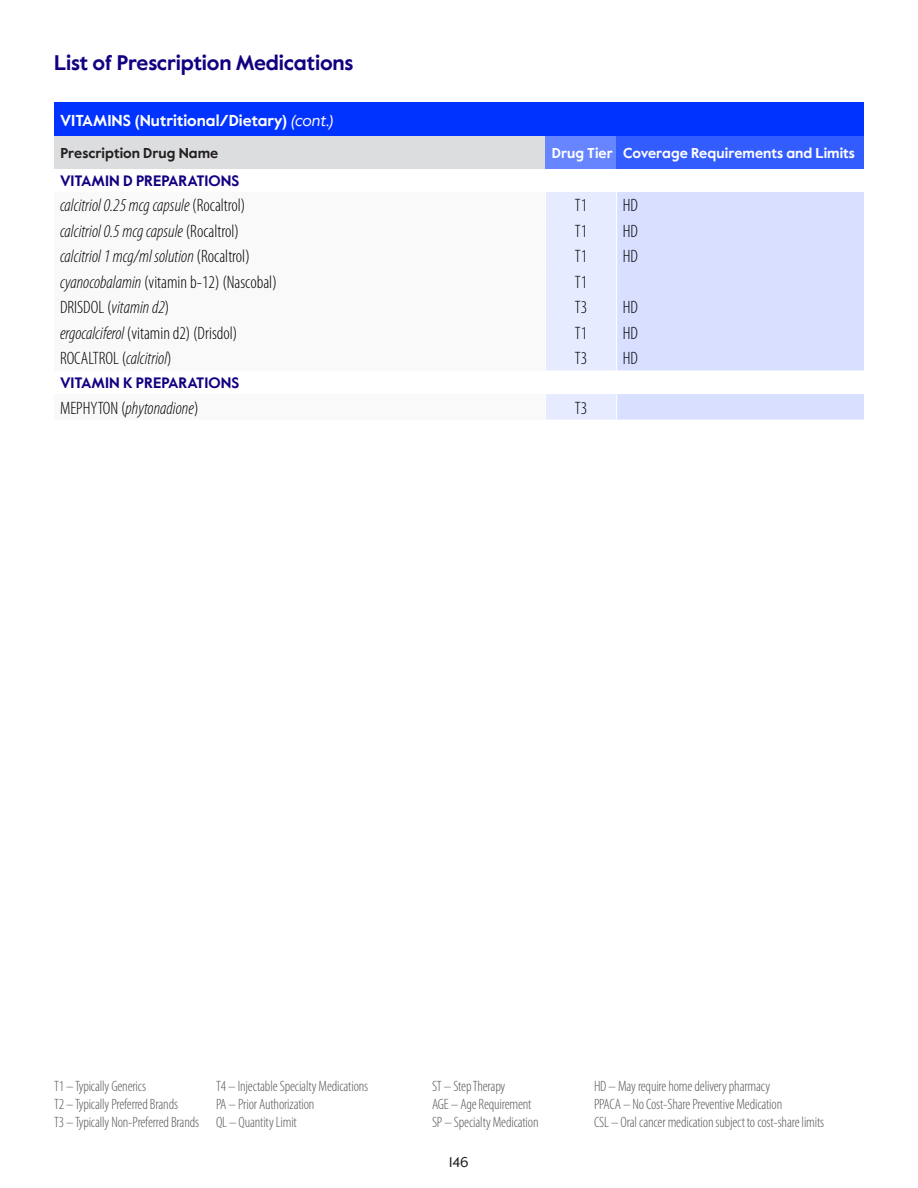
<style>
.page{position:relative;width:918px;height:1188px;background:#fff}
.page>*{position:absolute;margin:0;border:0;box-sizing:border-box;transform-origin:0 0}
.t1{font:700 21px "Value Sans Pro";letter-spacing:-.01em;color:#110081}
.t2{font:italic 300 condensed 18px "Myriad Pro";color:#000}
.table_txt{font:300 condensed 18px "Myriad Pro";color:#000}
.table_txt_left{font:300 condensed 18px "Myriad Pro";color:#000}
.Drug_list_categories{font:700 15.75px "Value Sans Pro";color:#fff}
.t3{font:300 condensed 15px "Myriad Pro";letter-spacing:-.01em;color:#57585a}
.table_subhead{font:700 15px "Value Sans Pro";color:#110081}
.Table_column_header{font:700 14.25px "Value Sans Pro";color:#fff}
.Table_column_header-2{font:700 14.25px "Value Sans Pro";color:#231f20}
.t4{font:14.25px "Value Sans Pro";color:#231f20}
.s1{font-weight:400;font-style:italic}
.s2{font-style:normal}
.s3{font-style:italic}
</style>
<div class="page">
<div style="left:54px;top:103px;width:810px;height:33px;background:#03f"></div>
<div style="left:54px;top:136px;width:491px;height:32px;background:#dcdddf"></div>
<div style="left:545px;top:136px;width:72px;height:32px;background:#6685ff"></div>
<div style="left:617px;top:136px;width:247px;height:32px;background:#335cff"></div>
<svg style="left:617px;top:192px;width:247px;height:228px;background:#dde3ff"></svg>
<svg style="left:546px;top:192px;width:70px;height:228px;background:#e8edff"></svg>
<h1 class="t1" style="left:54px;top:50px;width:301px">List of Prescription Medications</h1>
<p class="Drug_list_categories" style="left:60px;top:111px;width:275px">VITAMINS (Nutritional/Dietary) <span class="s1">(cont.)</span></p>
<p class="Table_column_header-2" style="left:60px;top:144px;width:159px">Prescription Drug Name</p>
<p class="Table_column_header" style="left:552px;top:144px;width:62px">Drug Tier</p>
<p class="Table_column_header" style="left:623px;top:144px;width:233px">Coverage Requirements and Limits</p>
<p class="table_subhead" style="left:60px;top:172px;width:181px">VITAMIN D PREPARATIONS</p>
<p class="t2" style="left:60px;top:195px;width:187px">calcitriol 0.25 mcg capsule <span class="s2">(Rocaltrol)</span></p>
<p class="table_txt" style="left:575px;top:195px;width:14px">T1</p>
<p class="table_txt_left" style="left:623px;top:195px;width:17px">HD</p>
<p class="t2" style="left:60px;top:220px;width:181px">calcitriol 0.5 mcg capsule <span class="s2">(Rocaltrol)</span></p>
<p class="table_txt" style="left:575px;top:220px;width:14px">T1</p>
<p class="table_txt_left" style="left:623px;top:220px;width:17px">HD</p>
<p class="t2" style="left:60px;top:246px;width:191px">calcitriol 1 mcg/ml solution <span class="s2">(Rocaltrol)</span></p>
<p class="table_txt" style="left:575px;top:246px;width:14px">T1</p>
<p class="table_txt_left" style="left:623px;top:246px;width:17px">HD</p>
<p class="table_txt" style="left:60px;top:271px;width:218px"><span class="s3">cyanocobalamin</span> (vitamin b-12) (Nascobal)</p>
<p class="table_txt" style="left:575px;top:271px;width:14px">T1</p>
<p class="table_txt" style="left:60px;top:297px;width:111px">DRISDOL (<span class="s3">vitamin d2</span>)</p>
<p class="table_txt" style="left:575px;top:297px;width:14px">T3</p>
<p class="table_txt_left" style="left:623px;top:297px;width:17px">HD</p>
<p class="table_txt" style="left:60px;top:322px;width:179px"><span class="s3">ergocalciferol</span> (vitamin d2) (Drisdol)</p>
<p class="table_txt" style="left:575px;top:322px;width:14px">T1</p>
<p class="table_txt_left" style="left:623px;top:322px;width:17px">HD</p>
<p class="table_txt" style="left:60px;top:348px;width:113px">ROCALTROL (<span class="s3">calcitriol</span>)</p>
<p class="table_txt" style="left:575px;top:348px;width:14px">T3</p>
<p class="table_txt_left" style="left:623px;top:348px;width:17px">HD</p>
<p class="table_subhead" style="left:60px;top:374px;width:181px">VITAMIN K PREPARATIONS</p>
<p class="t2" style="left:60px;top:397px;width:140px"><span class="s2">MEPHYTON (</span>phytonadione<span class="s2">)</span></p>
<p class="table_txt" style="left:575px;top:397px;width:14px">T3</p>
<p class="t3" style="left:54px;top:1077px;width:94px">T1 – Typically Generics</p>
<p class="t3" style="left:216px;top:1077px;width:154px">T4 – Injectable Specialty Medications</p>
<p class="t3" style="left:432px;top:1077px;width:75px">ST – Step Therapy</p>
<p class="t3" style="left:594px;top:1077px;width:178px">HD – May require home delivery pharmacy</p>
<p class="t3" style="left:54px;top:1095px;width:126px">T2 – Typically Preferred Brands</p>
<p class="t3" style="left:216px;top:1095px;width:100px">PA – Prior Authorization</p>
<p class="t3" style="left:432px;top:1095px;width:101px">AGE – Age Requirement</p>
<p class="t3" style="left:594px;top:1095px;width:190px">PPACA – No Cost-Share Preventive Medication</p>
<p class="t3" style="left:54px;top:1113px;width:244px">T3 – Typically Non-Preferred Brands QL – Quantity Limit</p>
<p class="t3" style="left:432px;top:1113px;width:108px">SP – Specialty Medication</p>
<p class="t3" style="left:594px;top:1113px;width:232px">CSL – Oral cancer medication subject to cost-share limits</p>
<p class="t4" style="left:449px;top:1153px;width:21px">146</p>
</div>
